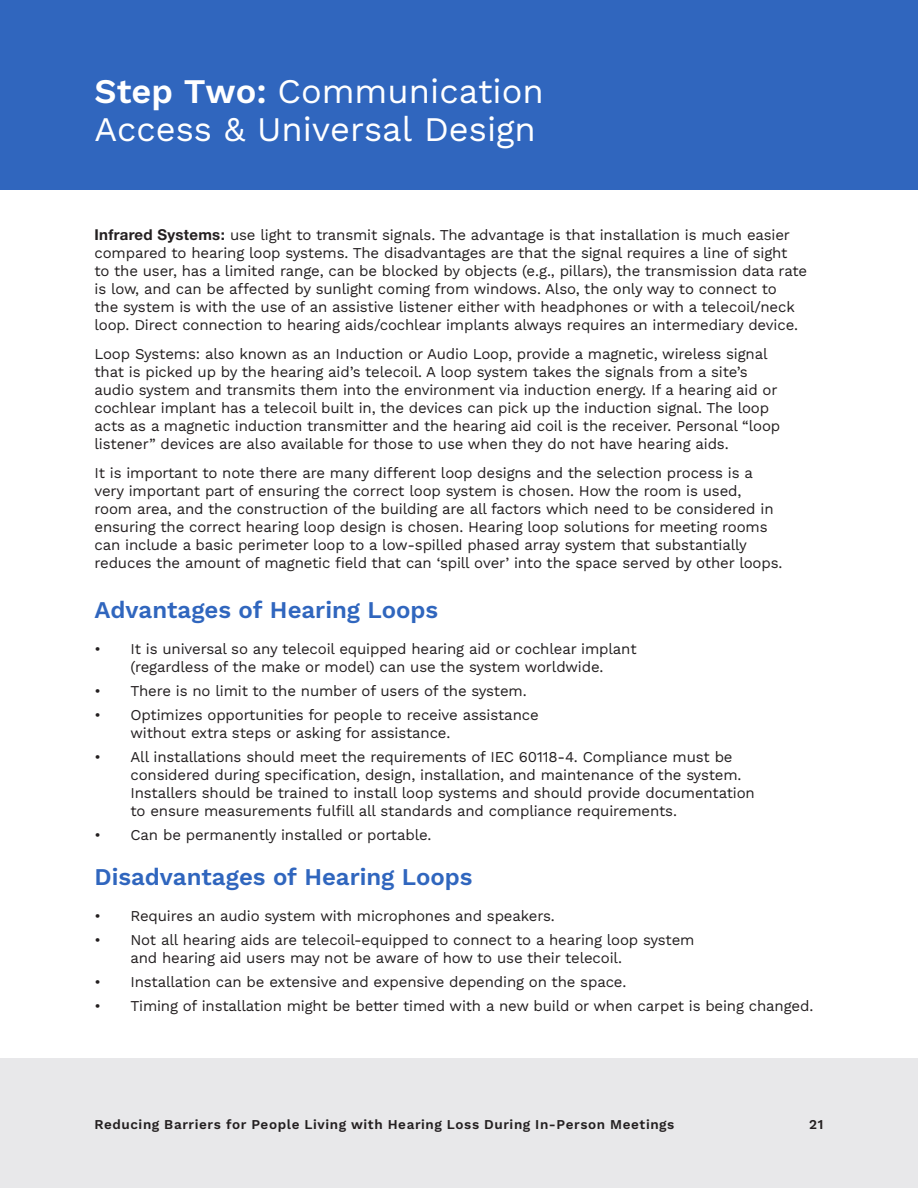
<style>
.page{position:relative;width:918px;height:1188px;background:#fff}
.page>*{position:absolute;margin:0;border:0;box-sizing:border-box;transform-origin:0 0}
.t1{font:34.5px/37.5px "Work Sans";color:#fff}
.Subheader{font:600 24px "Work Sans";color:#3066be}
.Body{font:15px/18px "Work Sans";letter-spacing:-.01em;color:#231f20}
.t2{font:600 13.5px "Work Sans";letter-spacing:.045em;color:#231f20}
.s1{font-weight:600}
.s2{font-family:"Helvetica Neue LT Std";font-weight:700}
</style>
<div class="page">
<div style="left:0;top:1058px;width:918px;height:130px;background:#e8e8ea"></div>
<div style="left:0;top:0;width:918px;height:190px;background:#3066be"></div>
<h1 class="t1" style="left:94px;top:71px;width:451px"><span class="s1">Step Two:</span> Communication<br>Access &amp; Universal Design</h1>
<p class="Body" style="left:94px;top:225px;width:714px"><span class="s2">Infrared Systems:</span> use light to transmit signals. The advantage is that installation is much easier compared to hearing loop systems. The disadvantages are that the signal requires a line of sight<br>to the user, has a limited range, can be blocked by objects (e.g., pillars), the transmission data rate is low, and can be affected by sunlight coming from windows. Also, the only way to connect to<br>the system is with the use of an assistive listener either with headphones or with a telecoil/neck loop. Direct connection to hearing aids/cochlear implants always requires an intermediary device.</p>
<p class="Body" style="left:94px;top:344px;width:687px">Loop Systems: also known as an Induction or Audio Loop, provide a magnetic, wireless signal that is picked up by the hearing aid’s telecoil. A loop system takes the signals from a site’s audio system and transmits them into the environment via induction energy. If a hearing aid or cochlear implant has a telecoil built in, the devices can pick up the induction signal. The loop acts as a magnetic induction transmitter and the hearing aid coil is the receiver. Personal “loop listener” devices are also available for those to use when they do not have hearing aids.</p>
<p class="Body" style="left:94px;top:463px;width:689px">It is important to note there are many different loop designs and the selection process is a very important part of ensuring the correct loop system is chosen. How the room is used, room area, and the construction of the building are all factors which need to be considered in ensuring the correct hearing loop design is chosen. Hearing loop solutions for meeting rooms can include a basic perimeter loop to a low-spilled phased array system that substantially reduces the amount of magnetic field that can ‘spill over’ into the space served by other loops.</p>
<p class="Subheader" style="left:94px;top:591px;width:345px">Advantages of Hearing Loops</p>
<p class="Body" style="left:94px;top:639px;width:544px;text-align:center">• It is universal so any telecoil equipped hearing aid or cochlear implant (regardless of the make or model) can use the system worldwide.</p>
<p class="Body" style="left:94px;top:681px;width:434px">• There is no limit to the number of users of the system.</p>
<p class="Body" style="left:130px;top:705px;width:410px;text-indent:-36px">• Optimizes opportunities for people to receive assistance without extra steps or asking for assistance.</p>
<p class="Body" style="left:130px;top:747px;width:626px;text-indent:-36px">• All installations should meet the requirements of IEC 60118-4. Compliance must be considered during specification, design, installation, and maintenance of the system.<br>Installers should be trained to install loop systems and should provide documentation to ensure measurements fulfill all standards and compliance requirements.</p>
<p class="Body" style="left:94px;top:825px;width:339px">• Can be permanently installed or portable.</p>
<p class="Subheader" style="left:94px;top:858px;width:380px">Disadvantages of Hearing Loops</p>
<p class="Body" style="left:94px;top:906px;width:462px">• Requires an audio system with microphones and speakers.</p>
<p class="Body" style="left:130px;top:930px;width:566px;text-indent:-36px">• Not all hearing aids are telecoil-equipped to connect to a hearing loop system and hearing aid users may not be aware of how to use their telecoil.</p>
<p class="Body" style="left:94px;top:972px;width:533px">• Installation can be extensive and expensive depending on the space.</p>
<p class="Body" style="left:94px;top:996px;width:720px">• Timing of installation might be better timed with a new build or when carpet is being changed.</p>
<p class="t2" style="left:94px;top:1115px;width:581px">Reducing Barriers for People Living with Hearing Loss During In-Person Meetings</p>
<p class="t2" style="left:809px;top:1115px;width:16px">21</p>
</div>
